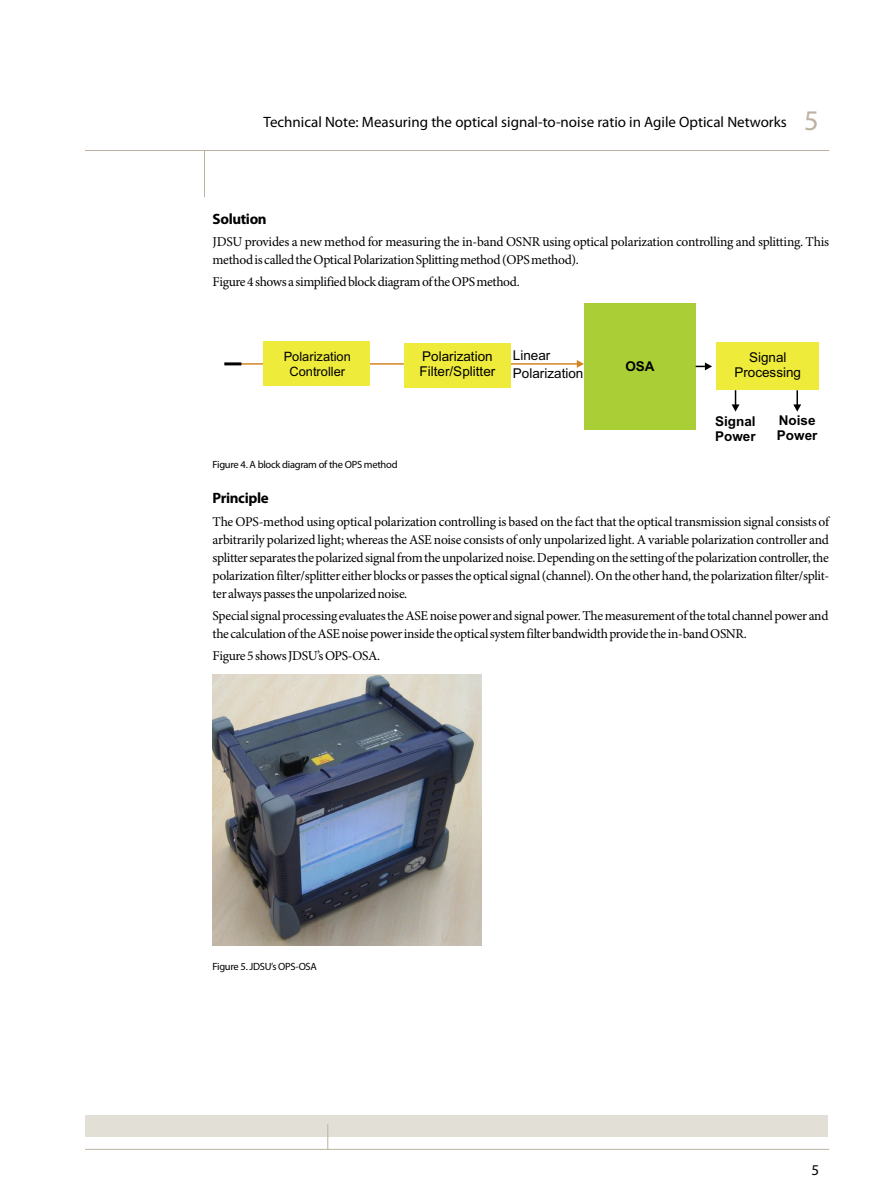
<style>
.page{position:relative;width:893px;height:1191px;background:#fff}
.page>*{position:absolute;margin:0;border:0;box-sizing:border-box;transform-origin:0 0}
.t1{font:15px "Myriad Pro";color:#000}
.Body_subhead{font:700 15px "Myriad Pro";letter-spacing:-.025em;color:#000}
.Body{font:13.5px/18px "Minion Pro";letter-spacing:-.025em;color:#000}
.t2{font:13.5px/15.1px "Arial";color:#000}
.t3{font:700 13.5px/15.1px "Arial";color:#000}
.t4{font:12.9px/14.4px "Arial";color:#000;text-align:center}
.t5{font:10.5px "Myriad Pro";letter-spacing:-.025em;color:#000}
.s1{font-size:28.5px;color:#bbb2a2}
</style>
<div class="page">
<div style="left:85px;top:1115px;width:743px;height:22px;background:#e2dfd7"></div>
<hr style="left:85px;top:1149px;width:744px;height:1px;background:#bbb2a2">
<svg style="left:327px;top:1124px;width:1px;height:25px"></svg>
<hr style="left:85px;top:150px;width:744px;height:1px;background:#bbb2a2">
<hr style="left:204px;top:150px;width:1px;height:47px;background:#bbb2a2">
<hr style="left:224px;top:363px;width:39px;height:2px;background:#d48625">
<hr style="left:365px;top:363px;width:39px;height:2px;background:#d48625">
<hr style="left:510px;top:363px;width:67px;height:2px;background:#d48625">
<svg style="left:577px;top:360px;width:7px;height:8px"></svg>
<div style="left:584px;top:303px;width:112px;height:126px;background:#aace36"></div>
<div style="left:716px;top:343px;width:102px;height:47px;background:#efeb3a"></div>
<div style="left:264px;top:341px;width:106px;height:45px;background:#efeb3a"></div>
<div style="left:404px;top:343px;width:107px;height:44px;background:#efeb3a"></div>
<hr style="left:224px;top:362px;width:17px;height:3px;background:#000">
<svg style="left:696px;top:362px;width:16px;height:8px"></svg>
<svg style="left:732px;top:390px;width:7px;height:21px"></svg>
<svg style="left:793px;top:390px;width:8px;height:21px"></svg>
<img style="left:213px;top:674px;width:269px;height:271px">
<p class="t1" style="left:264px;top:114px;width:557px">Technical Note: Measuring the optical signal-to-noise ratio in Agile Optical Networks <span class="s1">5</span></p>
<p class="Body_subhead" style="left:213px;top:210px;width:56px">Solution</p>
<p class="Body" style="left:213px;top:233px;width:618px">JDSU provides a new method for measuring the in-band OSNR using optical polarization controlling and splitting. This method is called the Optical Polarization Splitting method (OPS method).</p>
<p class="Body" style="left:213px;top:274px;width:309px">Figure 4 shows a simplified block diagram of the OPS method.</p>
<p class="t4" style="left:284px;top:351px;width:69px">Polarization<br>Controller</p>
<p class="t2" style="left:420px;top:350px;width:77px">Polarization<br>Filter/Splitter</p>
<p class="t2" style="left:513px;top:347px;width:72px;line-height:18.1px">Linear<br>Polarization</p>
<p class="t2" style="left:734px;top:351px;width:68px;text-align:center">Signal<br>Processing</p>
<p class="t3" style="left:715px;top:415px;width:42px">Signal<br>Power</p>
<p class="t3" style="left:777px;top:414px;width:42px">Noise<br>Power</p>
<p class="t3" style="left:625px;top:360px;width:31px">OSA</p>
<p class="t5" style="left:213px;top:459px;width:186px">Figure 4. A block diagram of the OPS method</p>
<p class="Body_subhead" style="left:213px;top:490px;width:58px">Principle</p>
<p class="Body" style="left:213px;top:513px;width:618px;text-align:justify">The OPS-method using optical polarization controlling is based on the fact that the optical transmission signal consists of arbitrarily polarized light; whereas the ASE noise consists of only unpolarized light. A variable polarization controller and splitter separates the polarized signal from the unpolarized noise. Depending on the setting of the polarization controller, the polarization filter/splitter either blocks or passes the optical signal (channel). On the other hand, the polarization filter/split&shy;ter always passes the unpolarized noise.</p>
<p class="Body" style="left:213px;top:607px;width:617px">Special signal processing evaluates the ASE noise power and signal power. The measurement of the total channel power and the calculation of the ASE noise power inside the optical system filter bandwidth provide the in-band OSNR.</p>
<p class="Body" style="left:213px;top:647px;width:169px">Figure 5 shows JDSU’s OPS-OSA.</p>
<p class="t5" style="left:213px;top:960px;width:106px">Figure 5. JDSU’s OPS-OSA</p>
<p class="t1" style="left:811px;top:1162px;width:9px">5</p>
</div>
